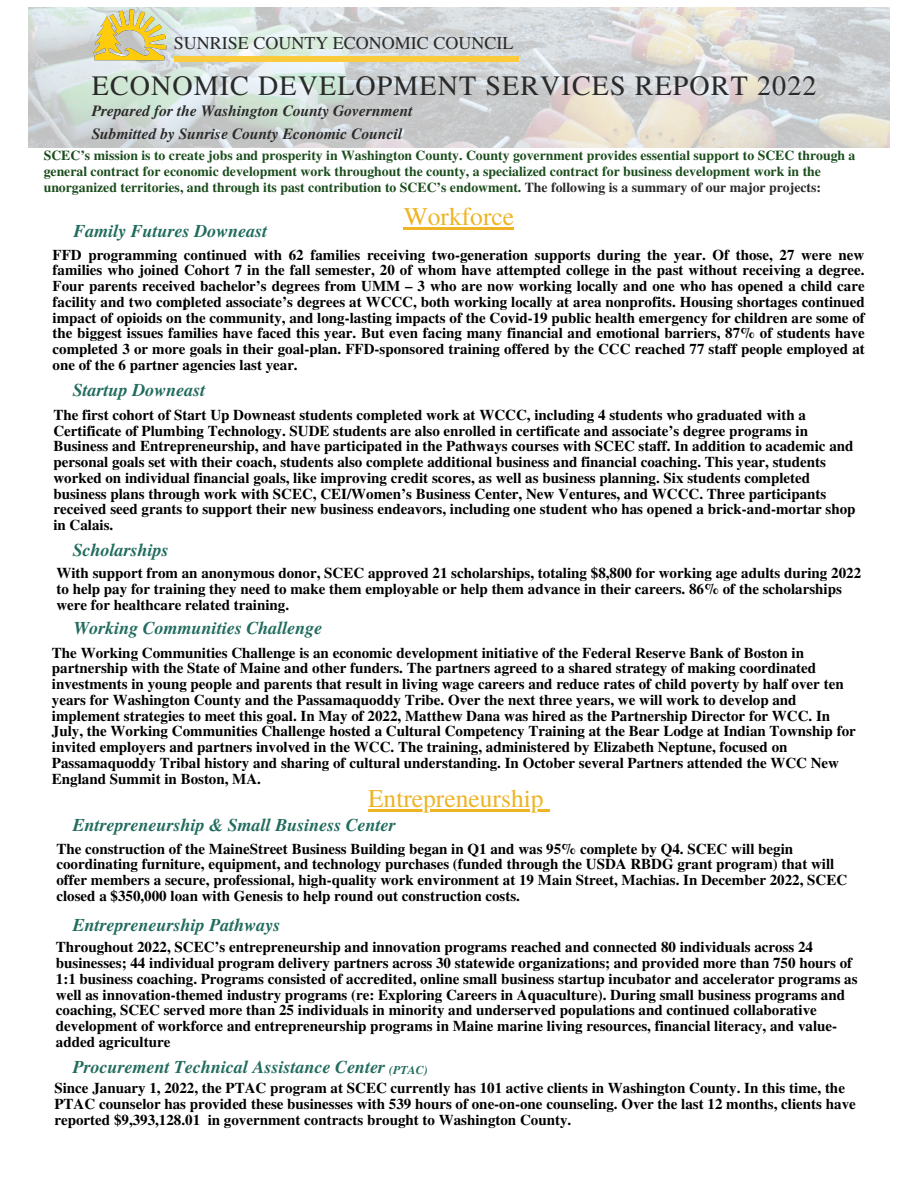
<style>
.page{position:relative;width:918px;height:1188px;background:#fff}
.page>*{position:absolute;margin:0;border:0;box-sizing:border-box;transform-origin:0 0}
.t1{font:28.05px "Te X Gyre Termes";letter-spacing:.04em;color:#2a2a2a}
.t2{font:25.5px "Te X Gyre Termes";color:#eeb426}
.t3{font:italic 700 18px "Te X Gyre Termes";color:#216c5e}
.t4{font:18px "Te X Gyre Termes";color:#2a2a2a}
.t5{font:100 18px "Aileron";color:#000}
.t6{font:italic 700 15.6px/22.5px "Te X Gyre Termes";color:#2a2a2a}
.t7{font:700 15px/15.8px "Te X Gyre Termes";color:#000}
.t8{font:700 13.8px/15.8px "Te X Gyre Termes";color:#1b4d1d}
.s1{color:#2a2a2a}
.s2{font-size:12px}
</style>
<div class="page">
<img style="left:28px;top:7px;width:862px;height:141px">
<div style="left:174px;top:56px;width:344px;height:6px;background:#fbcb3b"></div>
<hr style="left:404px;top:227px;width:110px;height:3px;background:#eeb426">
<img style="left:92px;top:7px;width:74px;height:73px">
<hr style="left:368px;top:809px;width:176px;height:3px;background:#eeb426">
<svg style="left:544px;top:809px;width:6px;height:3px"></svg>
<p class="t4" style="left:174px;top:30px;width:341px">SUNRISE COUNTY ECONOMIC COUNCIL</p>
<h1 class="t1" style="left:92px;top:65px;width:726px">ECONOMIC DEVELOPMENT SERVICES REPORT 2022</h1>
<p class="t6" style="left:92px;top:99px;width:323px">Prepared for the Washington County Government<br>Submitted by Sunrise County Economic Council</p>
<p class="t8" style="left:44px;top:147px;width:813px">SCEC’s mission is to create jobs and prosperity in Washington County. County government provides essential support to SCEC through a general contract for economic development work throughout the county, a specialized contract for business development work in the unorganized territories, and through its past contribution to SCEC’s endowment. <span class="s1">The following is a summary of our major projects:</span></p>
<p class="t3" style="left:73px;top:218px;width:196px">Family Futures Downeast</p>
<h2 class="t2" style="left:404px;top:198px;width:112px">Workforce</h2>
<p class="t7" style="left:53px;top:246px;width:814px;text-align:justify">FFD programming continued with 62 families receiving two-generation supports during the year. Of those, 27 were new families who joined Cohort 7 in the fall semester, 20 of whom have attempted college in the past without receiving a degree.<br>Four parents received bachelor’s degrees from UMM – 3 who are now working locally and one who has opened a child care facility and two completed associate’s degrees at WCCC, both working locally at area nonprofits. Housing shortages continued impact of opioids on the community, and long-lasting impacts of the Covid-19 public health emergency for children are some of the biggest issues families have faced this year. But even facing many financial and emotional barriers, 87% of students have completed 3 or more goals in their goal-plan. FFD-sponsored training offered by the CCC reached 77 staff people employed at one of the 6 partner agencies last year.</p>
<p class="t7" style="left:53px;top:406px;width:804px">The first cohort of Start Up Downeast students completed work at WCCC, including 4 students who graduated with a Certificate of Plumbing Technology. SUDE students are also enrolled in certificate and associate’s degree programs in Business and Entrepreneurship, and have participated in the Pathways courses with SCEC staff. In addition to academic and personal goals set with their coach, students also complete additional business and financial coaching. This year, students worked on individual financial goals, like improving credit scores, as well as business planning. Six students completed business plans through work with SCEC, CEI/Women’s Business Center, New Ventures, and WCCC. Three participants received seed grants to support their new business endeavors, including one student who has opened a brick-and-mortar shop in Calais.</p>
<p class="t5" style="left:184px;top:291px;width:6px">t</p>
<p class="t3" style="left:73px;top:377px;width:134px">Startup Downeast</p>
<p class="t3" style="left:73px;top:536px;width:98px">Scholarships</p>
<p class="t7" style="left:56px;top:565px;width:806px">With support from an anonymous donor, SCEC approved 21 scholarships, totaling $8,800 for working age adults during 2022 to help pay for training they need to make them employable or help them advance in their careers. 86% of the scholarships were for healthcare related training.</p>
<p class="t3" style="left:73px;top:614px;width:251px">Working Communities Challenge</p>
<p class="t7" style="left:52px;top:644px;width:805px">The Working Communities Challenge is an economic development initiative of the Federal Reserve Bank of Boston in partnership with the State of Maine and other funders. The partners agreed to a shared strategy of making coordinated investments in young people and parents that result in living wage careers and reduce rates of child poverty by half over ten years for Washington County and the Passamaquoddy Tribe. Over the next three years, we will work to develop and implement strategies to meet this goal. In May of 2022, Matthew Dana was hired as the Partnership Director for WCC. In July, the Working Communities Challenge hosted a Cultural Competency Training at the Bear Lodge at Indian Township for invited employers and partners involved in the WCC. The training, administered by Elizabeth Neptune, focused on Passamaquoddy Tribal history and sharing of cultural understanding. In October several Partners attended the WCC New England Summit in Boston, MA.</p>
<h2 class="t2" style="left:368px;top:780px;width:177px">Entrepreneurship</h2>
<p class="t3" style="left:73px;top:811px;width:325px">Entrepreneurship &amp; Small Business Center</p>
<p class="t7" style="left:56px;top:840px;width:792px">The construction of the MaineStreet Business Building began in Q1 and was 95% complete by Q4. SCEC will begin coordinating furniture, equipment, and technology purchases (funded through the USDA RBDG grant program) that will offer members a secure, professional, high-quality work environment at 19 Main Street, Machias. In December 2022, SCEC closed a $350,000 loan with Genesis to help round out construction costs.</p>
<p class="t3" style="left:73px;top:911px;width:209px">Entrepreneurship Pathways</p>
<p class="t7" style="left:56px;top:939px;width:803px">Throughout 2022, SCEC’s entrepreneurship and innovation programs reached and connected 80 individuals across 24 businesses; 44 individual program delivery partners across 30 statewide organizations; and provided more than 750 hours of 1:1 business coaching. Programs consisted of accredited, online small business startup incubator and accelerator programs as well as innovation-themed industry programs (re: Exploring Careers in Aquaculture). During small business programs and coaching, SCEC served more than 25 individuals in minority and underserved populations and continued collaborative development of workforce and entrepreneurship programs in Maine marine living resources, financial literacy, and value&shy;added agriculture</p>
<p class="t7" style="left:54px;top:1079px;width:803px">Since January 1, 2022, the PTAC program at SCEC currently has 101 active clients in Washington County. In this time, the<br>PTAC counselor has provided these businesses with 539 hours of one-on-one counseling. Over the last 12 months, clients have reported $9,393,128.01 in government contracts brought to Washington County.</p>
<p class="t3" style="left:73px;top:1053px;width:356px">Procurement Technical Assistance Center <span class="s2">(PTAC)</span></p>
</div>
